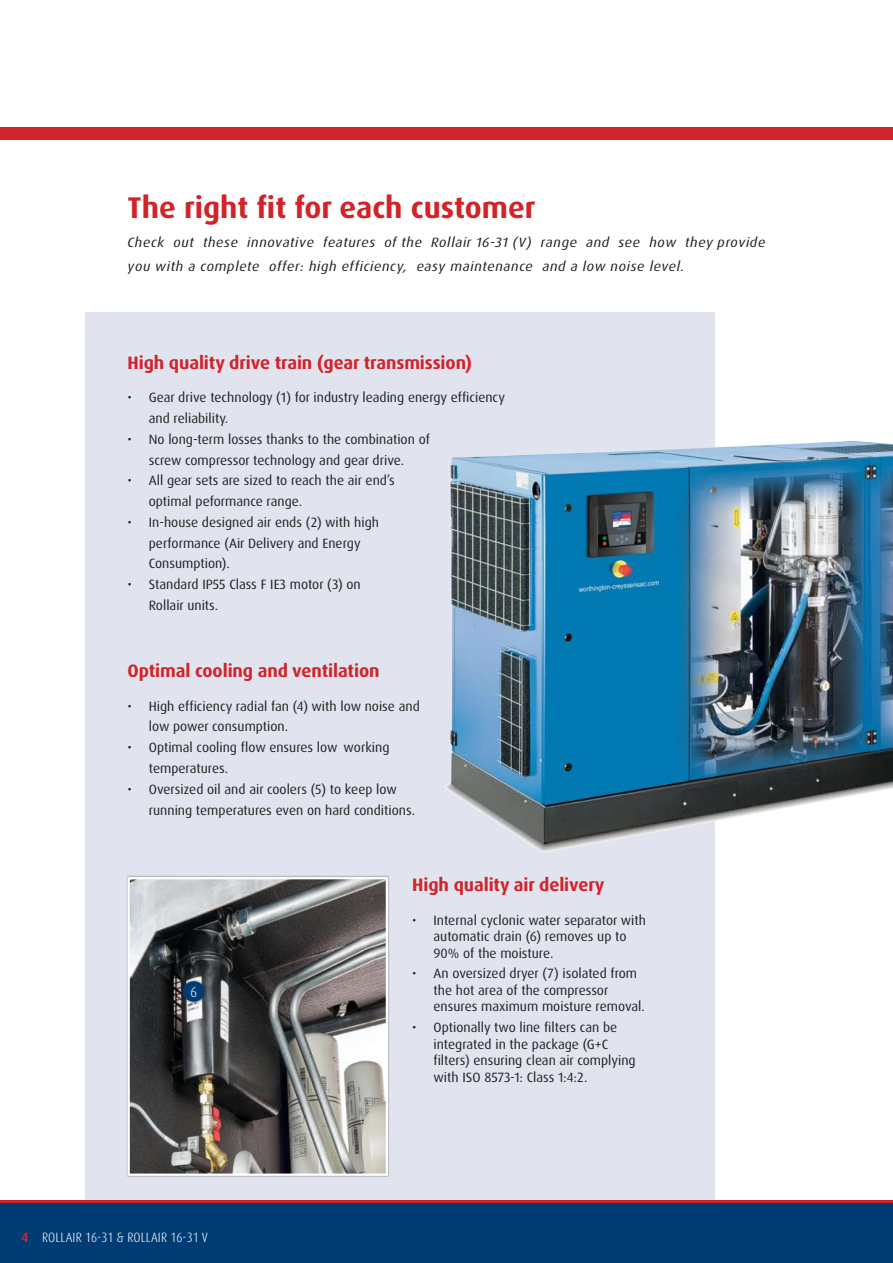
<style>
.page{position:relative;width:893px;height:1263px;background:#fff}
.page>*{position:absolute;margin:0;border:0;box-sizing:border-box;transform-origin:0 0}
.t1{font:700 30px "Dax Pro";color:#d1232a}
.t2{font:700 18px "Dax Pro";letter-spacing:-.005em;color:#d1232a}
.t3{font:300 condensed 14.7px "Dax Pro";color:#fff}
.t4{font:13.5px/20.7px "Dax Pro";color:#231f20}
.t5{font:italic 13.5px/24px "Dax Pro";letter-spacing:.04em;color:#231f20;scale:1.05 1}
.t6{font:300 condensed 13.5px "Dax Pro";letter-spacing:.01em;color:#fff}
.s1{font-weight:700;font-stretch:normal;color:#d1232a}
</style>
<div class="page">
<div style="left:85px;top:313px;width:629px;height:895px;background:#e1e4ef"></div>
<img style="left:445px;top:395px;width:448px;height:540px">
<div style="left:0;top:128px;width:893px;height:12px;background:#d1232a"></div>
<div style="left:0;top:1202px;width:893px;height:61px;background:#003c74"></div>
<hr style="left:0;top:1200px;width:893px;height:3px;background:#d1232a">
<div style="left:126px;top:875px;width:263px;height:302px;background:#231f20;opacity:.33"></div>
<img style="left:131px;top:880px;width:254px;height:293px">
<div style="left:128px;top:877px;width:260px;height:299px;border:2px solid #fff"></div>
<div style="left:181px;top:979px;width:26px;height:25px;background:#231f20;opacity:.5"></div>
<div style="left:183px;top:981px;width:22px;height:21px;background:#003c74;border-radius:50%"></div>
<h1 class="t1" style="left:128px;top:189px;width:409px">The right fit for each customer</h1>
<p class="t5" style="left:128px;top:230px;width:609px">Check out these innovative features of the Rollair 16-31 (V) range and see how they provide you with a complete offer: high efficiency, easy maintenance and a low noise level.</p>
<h2 class="t2" style="left:128px;top:351px;width:346px">High quality drive train (gear transmission)</h2>
<p class="t4" style="left:149px;top:387px;width:358px;text-indent:-21px">• Gear drive technology (1) for industry leading energy efficiency and reliability.</p>
<p class="t4" style="left:128px;top:429px;width:304px;text-align:center">• No long-term losses thanks to the combination of screw compressor technology and gear drive.</p>
<p class="t4" style="left:149px;top:470px;width:247px;text-indent:-21px">• All gear sets are sized to reach the air end’s optimal peformance range.</p>
<p class="t4" style="left:149px;top:512px;width:232px;text-indent:-21px">• In-house designed air ends (2) with high performance (Air Delivery and Energy<br>Consumption).</p>
<p class="t4" style="left:149px;top:574px;width:213px;text-indent:-21px">• Standard IP55 Class F IE3 motor (3) on<br>Rollair units.</p>
<h2 class="t2" style="left:128px;top:659px;width:253px">Optimal cooling and ventilation</h2>
<p class="t4" style="left:149px;top:696px;width:272px;text-indent:-21px">• High efficiency radial fan (4) with low noise and low power consumption.</p>
<p class="t4" style="left:149px;top:737px;width:242px;text-indent:-21px">• Optimal cooling flow ensures low working temperatures.</p>
<p class="t4" style="left:149px;top:779px;width:268px;text-indent:-21px">• Oversized oil and air coolers (5) to keep low running temperatures even on hard conditions.</p>
<p class="t3" style="left:190px;top:983px;width:8px">6</p>
<p class="t6" style="left:21px;top:1228px;width:188px"><span class="s1">4</span> ROLLAIR 16-31 &amp; ROLLAIR 16-31 V</p>
<h2 class="t2" style="left:412px;top:873px;width:194px">High quality air delivery</h2>
<p class="t4" style="left:433px;top:912px;width:214px;line-height:16.5px;text-indent:-21px">• Internal cyclonic water separator with automatic drain (6) removes up to<br>90% of the moisture.</p>
<p class="t4" style="left:433px;top:965px;width:213px;line-height:16.5px;text-indent:-21px">• An oversized dryer (7) isolated from the hot area of the compressor ensures maximum moisture removal.</p>
<p class="t4" style="left:433px;top:1019px;width:204px;line-height:16.5px;text-indent:-21px">• Optionally two line filters can be integrated in the package (G+C filters) ensuring clean air complying with ISO 8573-1: Class 1:4:2.</p>
</div>
